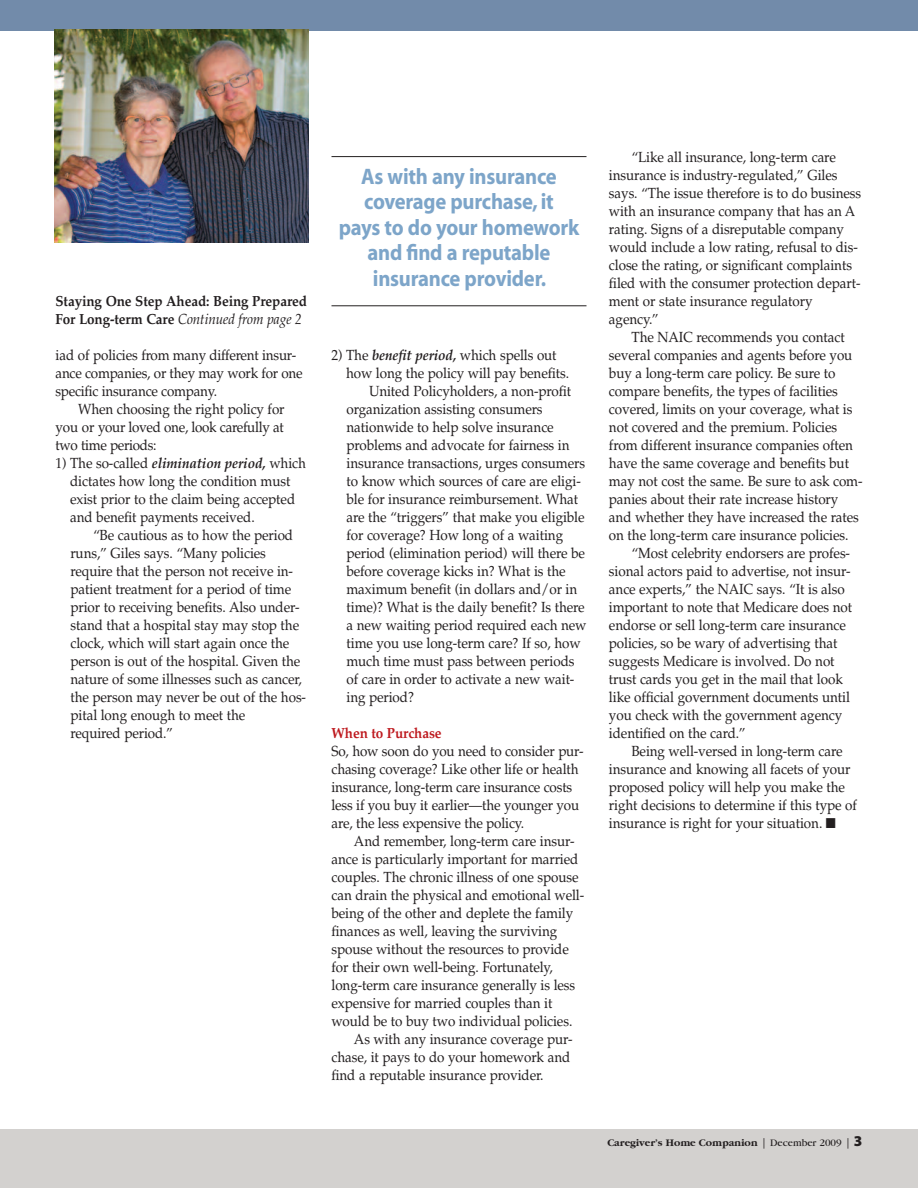
<style>
.page{position:relative;width:918px;height:1188px;background:#fff}
.page>*{position:absolute;margin:0;border:0;box-sizing:border-box;transform-origin:0 0}
.t1{font:700 22.5px/25.5px "Myriad";letter-spacing:-.01em;color:#7da5c9;text-align:center;scale:.92 1}
.t2{font:14.7px/18px "Palatino";letter-spacing:-.005em;color:#231f20;scale:.92 1}
.t3{font:700 14.7px/18px "Palatino";letter-spacing:-.005em;color:#231f20;scale:.92 1}
.t4{font:700 14.7px "Palatino";letter-spacing:-.005em;color:#be1a1f;scale:.92 1}
.t5{font:700 10.5px "Garamond";color:#231f20}
.s1{font-weight:400;font-style:italic}
.s2{font-weight:700;font-style:italic}
.s3{font-family:"Myriad";font-weight:400}
.s4{font-weight:400}
.s5{font-family:"Myriad Blk";font-weight:400;font-size:15px}
</style>
<div class="page">
<div style="left:0;top:1130px;width:918px;height:58px;background:#d3d1cf"></div>
<div style="left:0;top:0;width:918px;height:32px;background:#728baa"></div>
<img style="left:54px;top:29px;width:255px;height:214px">
<hr style="left:332px;top:156px;width:254px;height:1px;background:#231f20">
<hr style="left:332px;top:305px;width:254px;height:1px;background:#231f20">
<p class="t3" style="left:56px;top:292px;width:275px">Staying One Step Ahead: Being Prepared<br>For Long-term Care <span class="s1">Continued from page 2</span></p>
<p class="t2" style="left:56px;top:346px;width:270px">iad of policies from many different insur&shy;ance companies, or they may work for one specific insurance company.</p>
<p class="t2" style="left:56px;top:400px;width:251px;text-align:justify;text-indent:22px">When choosing the right policy for you or your loved one, look carefully at two time periods:</p>
<p class="t2" style="left:70px;top:454px;width:258px;text-indent:-15px">1) The so-called <span class="s2">elimination period,</span> which dictates how long the condition must exist prior to the claim being accepted and benefit payments received.</p>
<p class="t2" style="left:71px;top:526px;width:258px;text-indent:23px">“Be cautious as to how the period runs,” Giles says. “Many policies require that the person not receive in&shy;patient treatment for a period of time prior to receiving benefits. Also under&shy;stand that a hospital stay may stop the clock, which will start again once the person is out of the hospital. Given the nature of some illnesses such as cancer, the person may never be out of the hos&shy;pital long enough to meet the<br>required period.”</p>
<h1 class="t1" style="left:339px;top:166px;width:263px">As with any insurance coverage purchase, it<br>pays to do your homework and find a reputable insurance provider.</h1>
<p class="t2" style="left:332px;top:346px;width:246px">2) The <span class="s2">benefit period,</span> which spells out</p>
<p class="t2" style="left:346px;top:364px;width:244px">how long the policy will pay benefits.</p>
<p class="t2" style="left:369px;top:382px;width:221px">United Policyholders, a non-profit</p>
<p class="t2" style="left:347px;top:400px;width:215px">organization assisting consumers</p>
<p class="t2" style="left:346px;top:418px;width:227px">nationwide to help solve insurance</p>
<p class="t2" style="left:347px;top:436px;width:244px">problems and advocate for fairness in</p>
<p class="t2" style="left:347px;top:454px;width:261px">insurance transactions, urges consumers</p>
<p class="t2" style="left:347px;top:472px;width:256px">to know which sources of care are eligi-</p>
<p class="t2" style="left:347px;top:490px;width:253px">ble for insurance reimbursement. What</p>
<p class="t2" style="left:347px;top:508px;width:260px">are the “triggers” that make you eligible</p>
<p class="t2" style="left:347px;top:526px;width:237px">for coverage? How long of a waiting</p>
<p class="t2" style="left:346px;top:544px;width:261px">period (elimination period) will there be</p>
<p class="t2" style="left:346px;top:562px;width:240px">before coverage kicks in? What is the</p>
<p class="t2" style="left:347px;top:580px;width:252px">maximum benefit (in dollars and/or in</p>
<p class="t2" style="left:346px;top:598px;width:260px">time)? What is the daily benefit? Is there</p>
<p class="t2" style="left:346px;top:616px;width:262px">a new waiting period required each new</p>
<p class="t2" style="left:347px;top:634px;width:256px">time you use long-term care? If so, how</p>
<p class="t2" style="left:347px;top:652px;width:249px">much time must pass between periods</p>
<p class="t2" style="left:346px;top:670px;width:249px">of care in order to activate a new wait-</p>
<p class="t2" style="left:347px;top:688px;width:75px">ing period?</p>
<p class="t4" style="left:332px;top:724px;width:121px">When to Purchase</p>
<p class="t2" style="left:331px;top:742px;width:276px">So, how soon do you need to consider pur&shy;chasing coverage? Like other life or health insurance, long-term care insurance costs less if you buy it earlier—the younger you are, the less expensive the policy.</p>
<p class="t2" style="left:354px;top:832px;width:241px">And remember, long-term care insur-</p>
<p class="t2" style="left:331px;top:850px;width:270px">ance is particularly important for married</p>
<p class="t2" style="left:331px;top:868px;width:270px">couples. The chronic illness of one spouse</p>
<p class="t2" style="left:331px;top:886px;width:276px">can drain the physical and emotional well-</p>
<p class="t2" style="left:331px;top:904px;width:264px">being of the other and deplete the family</p>
<p class="t2" style="left:331px;top:922px;width:247px">finances as well, leaving the surviving</p>
<p class="t2" style="left:331px;top:940px;width:260px">spouse without the resources to provide</p>
<p class="t2" style="left:331px;top:958px;width:242px">for their own well-being. Fortunately,</p>
<p class="t2" style="left:331px;top:976px;width:266px">long-term care insurance generally is less</p>
<p class="t2" style="left:331px;top:994px;width:242px">expensive for married couples than it</p>
<p class="t2" style="left:331px;top:1012px;width:263px">would be to buy two individual policies.</p>
<p class="t2" style="left:354px;top:1030px;width:239px">As with any insurance coverage pur-</p>
<p class="t2" style="left:331px;top:1048px;width:261px">chase, it pays to do your homework and</p>
<p class="t2" style="left:331px;top:1066px;width:232px">find a reputable insurance provider.</p>
<p class="t2" style="left:609px;top:148px;width:276px;text-indent:23px">“Like all insurance, long-term care insurance is industry-regulated,” Giles says. “The issue therefore is to do business with an insurance company that has an A rating. Signs of a disreputable company would include a low rating, refusal to dis&shy;close the rating, or significant complaints filed with the consumer protection depart&shy;ment or state insurance regulatory agency.”</p>
<p class="t2" style="left:631px;top:328px;width:233px">The NAIC recommends you contact</p>
<p class="t2" style="left:609px;top:346px;width:266px">several companies and agents before you</p>
<p class="t2" style="left:609px;top:364px;width:248px">buy a long-term care policy. Be sure to</p>
<p class="t2" style="left:609px;top:382px;width:250px">compare benefits, the types of facilities</p>
<p class="t2" style="left:609px;top:400px;width:266px">covered, limits on your coverage, what is</p>
<p class="t2" style="left:609px;top:418px;width:250px">not covered and the premium. Policies</p>
<p class="t2" style="left:609px;top:436px;width:267px">from different insurance companies often</p>
<p class="t2" style="left:609px;top:454px;width:262px">have the same coverage and benefits but</p>
<p class="t2" style="left:609px;top:472px;width:277px">may not cost the same. Be sure to ask com-</p>
<p class="t2" style="left:609px;top:490px;width:251px">panies about their rate increase history</p>
<p class="t2" style="left:609px;top:508px;width:273px">and whether they have increased the rates</p>
<p class="t2" style="left:609px;top:526px;width:262px">on the long-term care insurance policies.</p>
<p class="t2" style="left:631px;top:544px;width:239px">“Most celebrity endorsers are profes-</p>
<p class="t2" style="left:609px;top:562px;width:264px">sional actors paid to advertise, not insur-</p>
<p class="t2" style="left:609px;top:580px;width:258px">ance experts,” the NAIC says. “It is also</p>
<p class="t2" style="left:609px;top:598px;width:266px">important to note that Medicare does not</p>
<p class="t2" style="left:609px;top:616px;width:259px">endorse or sell long-term care insurance</p>
<p class="t2" style="left:609px;top:634px;width:250px">policies, so be wary of advertising that</p>
<p class="t2" style="left:609px;top:652px;width:247px">suggests Medicare is involved. Do not</p>
<p class="t2" style="left:609px;top:670px;width:256px">trust cards you get in the mail that look</p>
<p class="t2" style="left:609px;top:688px;width:263px">like official government documents until</p>
<p class="t2" style="left:609px;top:706px;width:255px">you check with the government agency</p>
<p class="t2" style="left:609px;top:724px;width:150px">identified on the card.”</p>
<p class="t2" style="left:631px;top:742px;width:231px">Being well-versed in long-term care</p>
<p class="t2" style="left:609px;top:760px;width:264px">insurance and knowing all facets of your</p>
<p class="t2" style="left:609px;top:778px;width:258px">proposed policy will help you make the</p>
<p class="t2" style="left:609px;top:796px;width:271px">right decisions to determine if this type of</p>
<p class="t2" style="left:609px;top:814px;width:248px">insurance is right for your situation. ■</p>
<p class="t5" style="left:607px;top:1136px;width:257px">Caregiver’s Home Companion <span class="s3">|</span> <span class="s4">December 2009</span> <span class="s3">|</span> <span class="s5">3</span></p>
</div>
